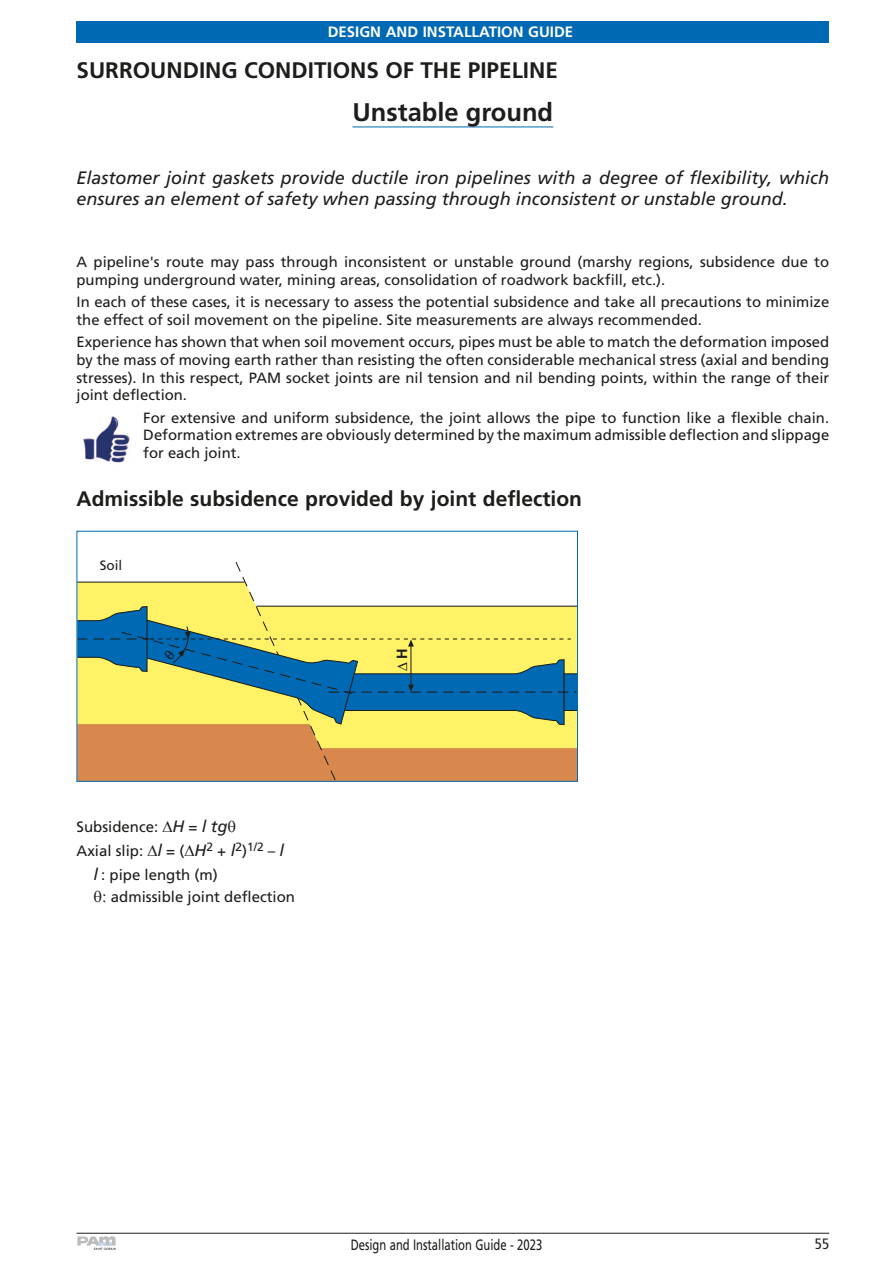
<style>
.page{position:relative;width:893px;height:1263px;background:#fff}
.page>*{position:absolute;margin:0;border:0;box-sizing:border-box;transform-origin:0 0}
.titre_Sous-partie__p{font:700 25.5px "Frutiger LT Pro";color:#1d1d1b}
.titre_partie{font:700 22.5px "Frutiger LT Pro";color:#1d1d1b}
.titre_1_-_gras{font:700 21px "Frutiger LT Pro";color:#1d1d1b}
.chapeau_-_italique{font:italic 18px/21.6px "Frutiger LT Pro";color:#1d1d1b}
.t1{font:15px "Frutiger LT Pro";color:#1d1d1b}
.t2{font:15px "Frutiger LT Pro";color:#1d1d1b;scale:.75 1}
.t3{font:700 15px "Frutiger LT Pro";color:#fff}
.t4{font:condensed 15px "Frutiger LT Pro";color:#1d1d1b}
.texte_standard{font:14.85px/17.9px "Frutiger LT Pro";color:#1d1d1b}
.t5{font:14.25px "Helvetica";color:#1d1d1b}
.t6{font:700 14.25px "Helvetica";color:#1d1d1b}
.TAB_LIGNES_ENTETE_1{font:13.5px "Frutiger LT Pro";color:#1d1d1b}
.s1{font-style:italic;font-size:16.5px}
</style>
<div class="page">
<hr style="left:77px;top:1233px;width:752px;height:1px;background:#1d1d1b">
<div style="left:77px;top:21px;width:752px;height:22px;background:#0069b4"></div>
<svg style="left:77px;top:1236px;width:39px;height:14px"></svg>
<img style="left:83px;top:416px;width:47px;height:47px">
<hr style="left:352px;top:127px;width:201px;height:1px;background:#0069b4">
<svg style="left:77px;top:561px;width:500px;height:220px"></svg>
<p class="t3" style="left:328px;top:23px;width:247px">DESIGN AND INSTALLATION GUIDE</p>
<p class="titre_partie" style="left:77px;top:57px;width:483px">SURROUNDING CONDITIONS OF THE PIPELINE</p>
<p class="titre_Sous-partie__p" style="left:352px;top:97px;width:202px">Unstable ground</p>
<p class="chapeau_-_italique" style="left:77px;top:167px;width:754px">Elastomer joint gaskets provide ductile iron pipelines with a degree of flexibility, which ensures an element of safety when passing through inconsistent or unstable ground.</p>
<p class="texte_standard" style="left:77px;top:253px;width:754px">A pipeline's route may pass through inconsistent or unstable ground (marshy regions, subsidence due to pumping underground water, mining areas, consolidation of roadwork backfill, etc.).</p>
<p class="texte_standard" style="left:77px;top:293px;width:754px">In each of these cases, it is necessary to assess the potential subsidence and take all precautions to minimize the effect of soil movement on the pipeline. Site measurements are always recommended.</p>
<p class="texte_standard" style="left:77px;top:333px;width:754px;text-align:justify">Experience has shown that when soil movement occurs, pipes must be able to match the deformation imposed by the mass of moving earth rather than resisting the often considerable mechanical stress (axial and bending stresses). In this respect, PAM socket joints are nil tension and nil bending points, within the range of their joint deflection.</p>
<p class="texte_standard" style="left:143px;top:408px;width:687px;text-align:justify">For extensive and uniform subsidence, the joint allows the pipe to function like a flexible chain.<br>Deformation extremes are obviously determined by the maximum admissible deflection and slippage for each joint.</p>
<p class="titre_1_-_gras" style="left:77px;top:486px;width:507px">Admissible subsidence provided by joint deflection</p>
<p class="TAB_LIGNES_ENTETE_1" style="left:100px;top:558px;width:24px">Soil</p>
<p class="t5" style="left:93px;top:563px;width:22px">Sol</p>
<p class="t1" style="left:77px;top:818px;width:160px">Subsidence: <span class="s1">H</span> = <span class="s1">l tg</span>❑</p>
<p class="t1" style="left:77px;top:842px;width:209px">Axial slip: <span class="s1">l</span> = ( <span class="s1">H</span><sup>2</sup> + <span class="s1">l</span><sup>2</sup>)<sup>1/2</sup> – <span class="s1">l</span></p>
<p class="t1" style="left:94px;top:866px;width:126px"><span class="s1">l</span> : pipe length (m)</p>
<p class="t1" style="left:94px;top:888px;width:203px">❑ admissible joint deflection</p>
<p class="t6" style="left:391px;top:671px;width:25px;rotate:-90deg">∆ H</p>
<p class="t2" style="left:351px;top:1236px;width:257px">Design and Installation Guide - 2023</p>
<p class="t4" style="left:815px;top:1235px;width:16px">55</p>
</div>
